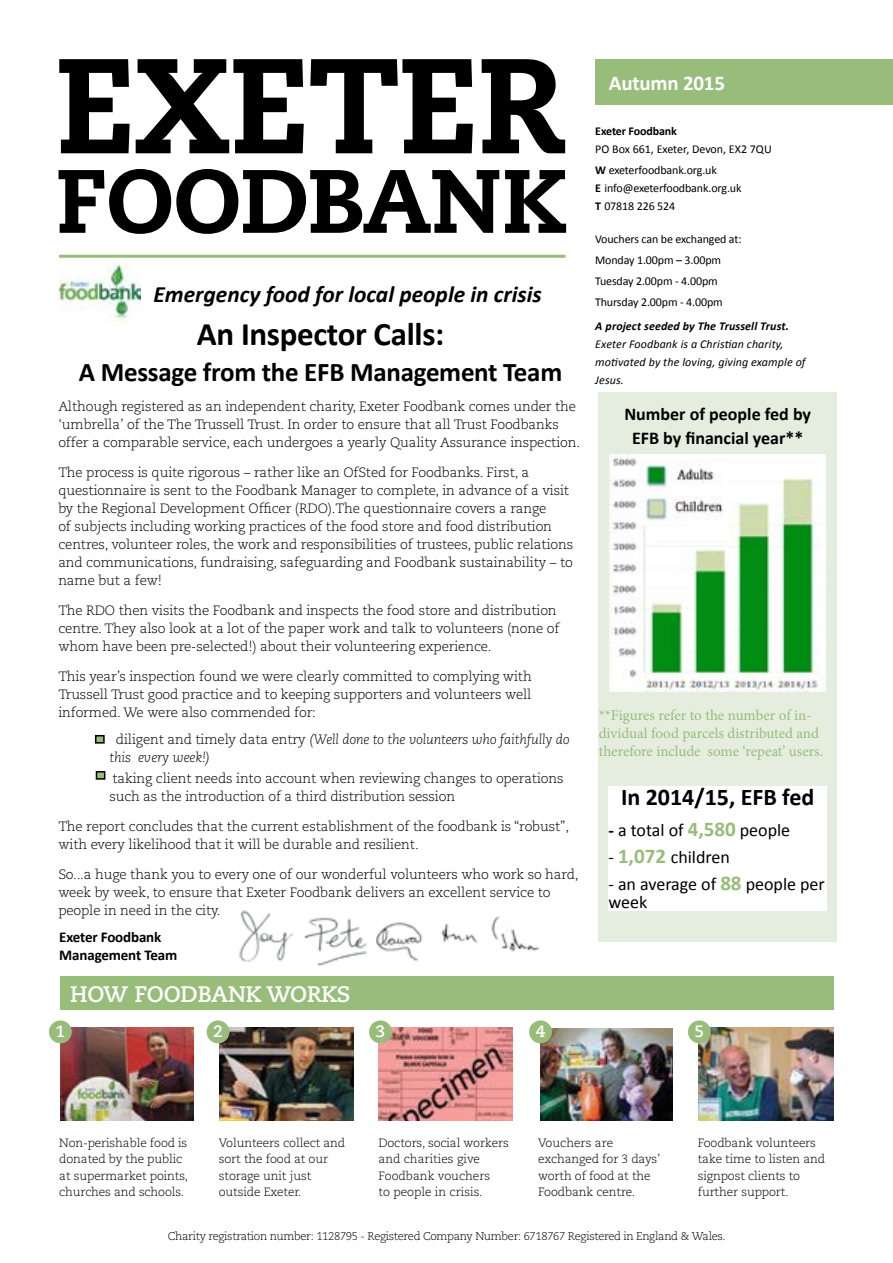
<style>
.page{position:relative;width:893px;height:1263px;background:#fff}
.page>*{position:absolute;margin:0;border:0;box-sizing:border-box;transform-origin:0 0}
.t1{font:800 134.4px "Caecilia LT Std";letter-spacing:-.01em;color:#000}
.t2{font:800 89.7px "Caecilia LT Std";letter-spacing:-.01em;color:#000}
.t3{font:700 33px "Calibri";letter-spacing:-.01em;color:#000}
.t4{font:700 27px "Calibri";letter-spacing:-.01em;color:#000}
.t5{font:700 24px "Calibri";color:#000}
.t6{font:italic 700 23.4px "Calibri";color:#000}
.t7{font:700 22.5px "Caecilia LT Std";letter-spacing:-.01em;color:#fff}
.t8{font:700 21px "Calibri";letter-spacing:-.01em;color:#fff}
.t9{font:18px/18px "Calibri";color:#000}
.t10{font:700 18px/24px "Calibri";color:#000;text-align:center}
.t11{font:700 16.35px "Caecilia LT Std";color:#fff}
.t12{font:15px/18px "Minion Pro";color:#98bd7b}
.t13{font:700 15px/18px "Calibri";letter-spacing:-.01em;color:#000}
.t14{font:300 13.5px/18px "Caecilia LT Std";letter-spacing:-.01em;color:#000}
.t15{font:italic 300 13.5px/18px "Caecilia LT Std";letter-spacing:-.01em;color:#000}
.t16{font:300 12px/16.5px "Caecilia LT Std";letter-spacing:-.01em;color:#000}
.t17{font:12px/21px "Calibri";letter-spacing:-.01em;color:#000}
.t18{font:italic 12px/18px "Calibri";letter-spacing:.01em;color:#000}
.t19{font:italic 700 12px "Calibri";letter-spacing:.01em;color:#000}
.t20{font:700 12px "Calibri";letter-spacing:-.01em;color:#000}
.t21{font:300 11.25px "Caecilia LT Std";letter-spacing:-.03em;color:#000}
.s1{font-style:normal}
.s2{font-weight:700}
.s3{font-weight:700;font-size:21px;color:#98bd7b}
</style>
<div class="page">
<img style="left:214px;top:910px;width:338px;height:147px">
<div style="left:599px;top:392px;width:238px;height:549px;background:#e5eede"></div>
<div style="left:60px;top:976px;width:773px;height:34px;background:#98bd7b"></div>
<img style="left:60px;top:1028px;width:133px;height:93px">
<img style="left:219px;top:1028px;width:134px;height:93px">
<img style="left:378px;top:1028px;width:135px;height:93px">
<img style="left:541px;top:1028px;width:131px;height:93px">
<img style="left:698px;top:1028px;width:135px;height:93px">
<hr style="left:59px;top:255px;width:507px;height:3px;background:#98bd7b">
<img style="left:59px;top:264px;width:81px;height:58px">
<div style="left:49px;top:1020px;width:23px;height:23px;background:#98bd7b;border-radius:50%"></div>
<div style="left:207px;top:1020px;width:22px;height:23px;background:#98bd7b;border-radius:50%"></div>
<div style="left:369px;top:1020px;width:23px;height:23px;background:#98bd7b;border-radius:50%"></div>
<div style="left:529px;top:1020px;width:23px;height:23px;background:#98bd7b;border-radius:50%"></div>
<div style="left:688px;top:1020px;width:23px;height:23px;background:#98bd7b;border-radius:50%"></div>
<div style="left:595px;top:60px;width:298px;height:45px;background:#98bd7b"></div>
<div style="left:608px;top:787px;width:219px;height:124px;background:#fff"></div>
<img style="left:610px;top:454px;width:216px;height:238px">
<img style="left:639px;top:462px;width:91px;height:62px">
<div style="left:96px;top:736px;width:8px;height:7px;background:#98bd7b"></div>
<div style="left:95px;top:735px;width:10px;height:9px;border:2px solid #000"></div>
<div style="left:96px;top:772px;width:9px;height:7px;background:#98bd7b"></div>
<div style="left:96px;top:771px;width:9px;height:9px;border:2px solid #000"></div>
<h1 class="t1" style="left:56px;top:23px;width:510px">EXETER</h1>
<h2 class="t2" style="left:56px;top:146px;width:512px">FOODBANK</h2>
<h3 class="t6" style="left:154px;top:279px;width:390px">Emergency food for local people in crisis</h3>
<h3 class="t3" style="left:197px;top:313px;width:249px">An Inspector Calls:</h3>
<h3 class="t4" style="left:79px;top:354px;width:485px">A Message from the EFB Management Team</h3>
<p class="t14" style="left:58px;top:398px;width:523px">Although registered as an independent charity, Exeter Foodbank comes under the ‘umbrella’ of the The Trussell Trust. In order to ensure that all Trust Foodbanks offer a comparable service, each undergoes a yearly Quality Assurance inspection.</p>
<p class="t14" style="left:58px;top:464px;width:516px">The process is quite rigorous – rather like an OfSted for Foodbanks. First, a questionnaire is sent to the Foodbank Manager to complete, in advance of a visit by the Regional Development Officer (RDO).The questionnaire covers a range<br>of subjects including working practices of the food store and food distribution centres, volunteer roles, the work and responsibilities of trustees, public relations and communications, fundraising, safeguarding and Foodbank sustainability – to name but a few!</p>
<p class="t14" style="left:58px;top:602px;width:503px">The RDO then visits the Foodbank and inspects the food store and distribution centre. They also look at a lot of the paper work and talk to volunteers (none of whom have been pre-selected!) about their volunteering experience.</p>
<p class="t14" style="left:58px;top:668px;width:475px;text-align:justify">This year’s inspection found we were clearly committed to complying with Trussell Trust good practice and to keeping supporters and volunteers well informed. We were also commended for:</p>
<p class="t15" style="left:109px;top:731px;width:462px;text-indent:7px"><span class="s1">diligent and timely data entry</span> (Well done to the volunteers who faithfully do this every week!)</p>
<p class="t14" style="left:109px;top:770px;width:456px">taking client needs into account when reviewing changes to operations such as the introduction of a third distribution session</p>
<p class="t14" style="left:58px;top:818px;width:512px">The report concludes that the current establishment of the foodbank is “robust”, with every likelihood that it will be durable and resilient.</p>
<p class="t14" style="left:58px;top:866px;width:522px">So...a huge thank you to every one of our wonderful volunteers who work so hard, week by week, to ensure that Exeter Foodbank delivers an excellent service to people in need in the city.</p>
<p class="t13" style="left:59px;top:928px;width:119px">Exeter Foodbank<br>Management Team</p>
<h3 class="t7" style="left:70px;top:981px;width:282px">HOW FOODBANK WORKS</h3>
<h3 class="t8" style="left:609px;top:70px;width:118px">Autumn 2015</h3>
<p class="t20" style="left:595px;top:123px;width:83px">Exeter Foodbank</p>
<p class="t17" style="left:595px;top:139px;width:178px">PO Box 661, Exeter, Devon, EX2 7QU<br><span class="s2">W</span> exeterfoodbank.org.uk</p>
<p class="t17" style="left:595px;top:179px;width:148px;line-height:18px"><span class="s2">E</span> info@exeterfoodbank.org.uk<br><span class="s2">T</span> 07818 226 524</p>
<p class="t17" style="left:595px;top:229px;width:148px">Vouchers can be exchanged at:<br>Monday 1.00pm – 3.00pm<br>Tuesday 2.00pm - 4.00pm<br>Thursday 2.00pm - 4.00pm</p>
<p class="t19" style="left:595px;top:318px;width:195px">A project seeded by The Trussell Trust.</p>
<p class="t18" style="left:595px;top:335px;width:212px">Exeter Foodbank is a Christian charity, motivated by the loving, giving example of<br>Jesus.</p>
<h3 class="t10" style="left:624px;top:402px;width:188px">Number of people fed by<br>EFB by financial year**</h3>
<p class="t12" style="left:599px;top:706px;width:226px">**Figures refer to the number of in&shy;dividual food parcels distributed and therefore include some ‘repeat’ users.</p>
<h3 class="t5" style="left:621px;top:781px;width:195px">In 2014/15, EFB fed</h3>
<h3 class="t9" style="left:608px;top:821px;width:183px"><span class="s2">-</span> a total of <span class="s3">4,580</span> people</h3>
<h3 class="t9" style="left:608px;top:848px;width:123px">- <span class="s3">1,072</span> children</h3>
<h3 class="t9" style="left:608px;top:875px;width:218px">- an average of <span class="s3">88</span> people per week</h3>
<p class="t11" style="left:56px;top:1022px;width:11px">1</p>
<p class="t11" style="left:213px;top:1022px;width:11px">2</p>
<p class="t11" style="left:376px;top:1022px;width:11px">3</p>
<p class="t11" style="left:536px;top:1022px;width:11px">4</p>
<p class="t11" style="left:694px;top:1022px;width:11px">5</p>
<p class="t16" style="left:59px;top:1134px;width:130px">Non-perishable food is donated by the public at supermarket points, churches and schools.</p>
<p class="t16" style="left:219px;top:1134px;width:128px">Volunteers collect and sort the food at our storage unit just outside Exeter.</p>
<p class="t16" style="left:378px;top:1134px;width:132px">Doctors, social workers and charities give<br>Foodbank vouchers<br>to people in crisis.</p>
<p class="t16" style="left:538px;top:1134px;width:124px">Vouchers are exchanged for 3 days’ worth of food at the<br>Foodbank centre.</p>
<p class="t16" style="left:698px;top:1134px;width:129px">Foodbank volunteers take time to listen and signpost clients to further support.</p>
<p class="t21" style="left:168px;top:1229px;width:559px">Charity registration number: 1128795 - Registered Company Number: 6718767 Registered in England &amp; Wales.</p>
</div>
